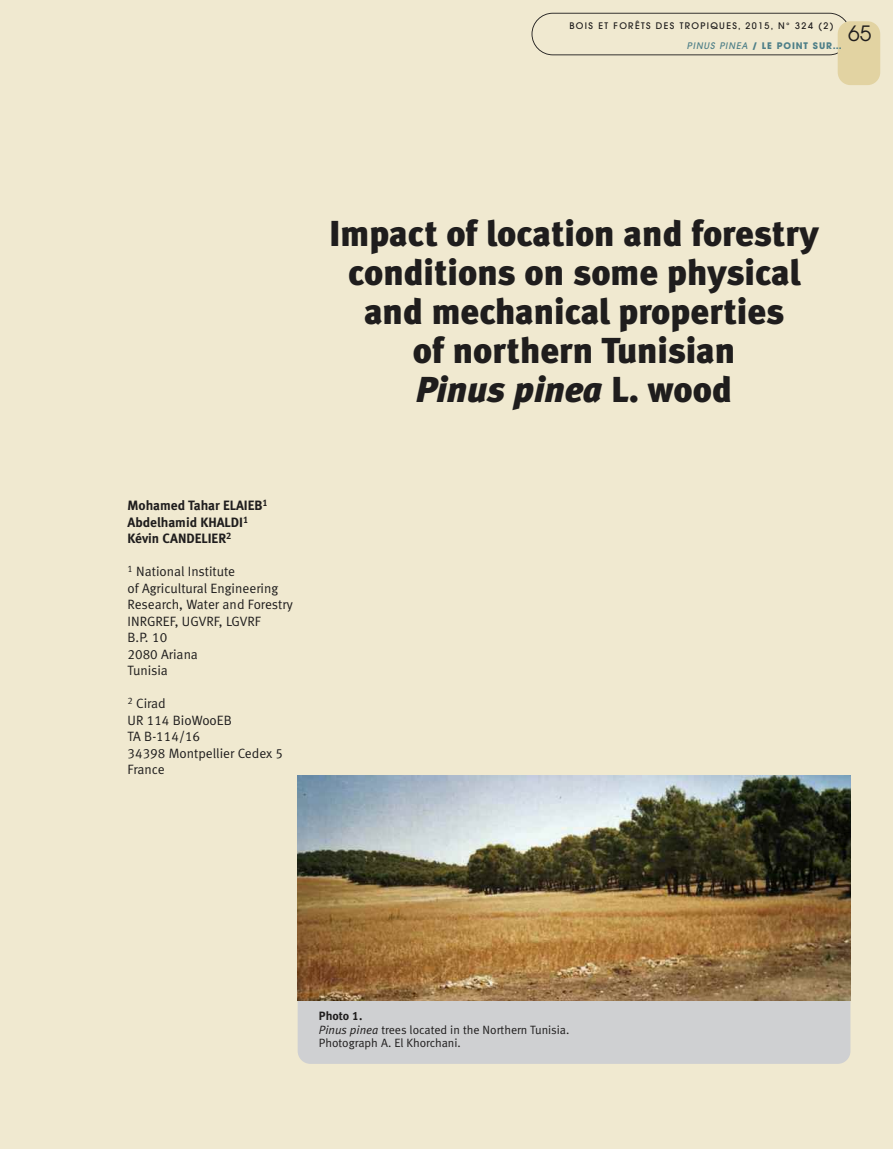
<style>
.page{position:relative;width:893px;height:1149px;background:#fff}
.page>*{position:absolute;margin:0;border:0;box-sizing:border-box;transform-origin:0 0}
.t1{font:36px/39px "Meta Black LF";color:#1f1d1d;text-align:center}
.t2{font:21px "Avant Garde";color:#1f1d1d}
.t3{font:13.5px/16.5px "Meta Normal LF";color:#1f1d1d}
.t4{font:13.5px/16.5px "Meta Bold LF";color:#1f1d1d}
.t5{font:12px/13.5px "Meta Normal LF";color:#1f1d1d}
.t6{font:12px "Meta Bold LF";color:#1f1d1d}
.t7{font:500 9px "Avant Garde";letter-spacing:.15em;color:#1f1d1d}
.t8{font:700 9px "Avant Garde";letter-spacing:.1em;color:#4e7f88}
.s1{font-weight:500;font-style:italic}
.s2{font-style:italic}
</style>
<div class="page">
<div style="left:0;top:0;width:893px;height:1148px;background:#f0e9d0"></div>
<div style="left:298px;top:863px;width:552px;height:200px;background:#cfd0d2;border-radius:13px"></div>
<img style="left:298px;top:775px;width:552px;height:224px">
<svg style="left:531px;top:13px;width:316px;height:42px"></svg>
<div style="left:838px;top:21px;width:42px;height:64px;background:#e2d3a2;border-radius:13px"></div>
<p class="t7" style="left:569px;top:23px;width:266px">BOIS ET FORÊTS DES TROPIQUES, 2015, N° 324 (2)</p>
<h2 class="t2" style="left:848px;top:26px;width:25px">65</h2>
<p class="t8" style="left:687px;top:42px;width:157px"><span class="s1">PINUS PINEA</span> / LE POINT SUR…</p>
<p class="t4" style="left:128px;top:498px;width:142px">Mohamed Tahar ELAIEB<sup>1<br></sup>Abdelhamid KHALDI<sup>1<br></sup>Kévin CANDELIER<sup>2</sup></p>
<p class="t3" style="left:128px;top:564px;width:167px"><sup>1</sup> National Institute<br>of Agricultural Engineering<br>Research, Water and Forestry<br>INRGREF, UGVRF, LGVRF<br>B.P. 10<br>2080 Ariana<br>Tunisia</p>
<p class="t3" style="left:128px;top:696px;width:157px"><sup>2</sup> Cirad<br>UR 114 BioWooEB<br>TA B-114/16<br>34398 Montpellier Cedex 5<br>France</p>
<h1 class="t1" style="left:330px;top:217px;width:491px">Impact of location and forestry conditions on some physical and mechanical properties<br>of northern Tunisian<br><span class="s2">Pinus pinea</span> L. wood</h1>
<p class="t6" style="left:319px;top:1011px;width:45px">Photo 1.</p>
<p class="t5" style="left:319px;top:1023px;width:252px"><span class="s2">Pinus pinea</span> trees located in the Northern Tunisia.<br>Photograph A. El Khorchani.</p>
</div>
